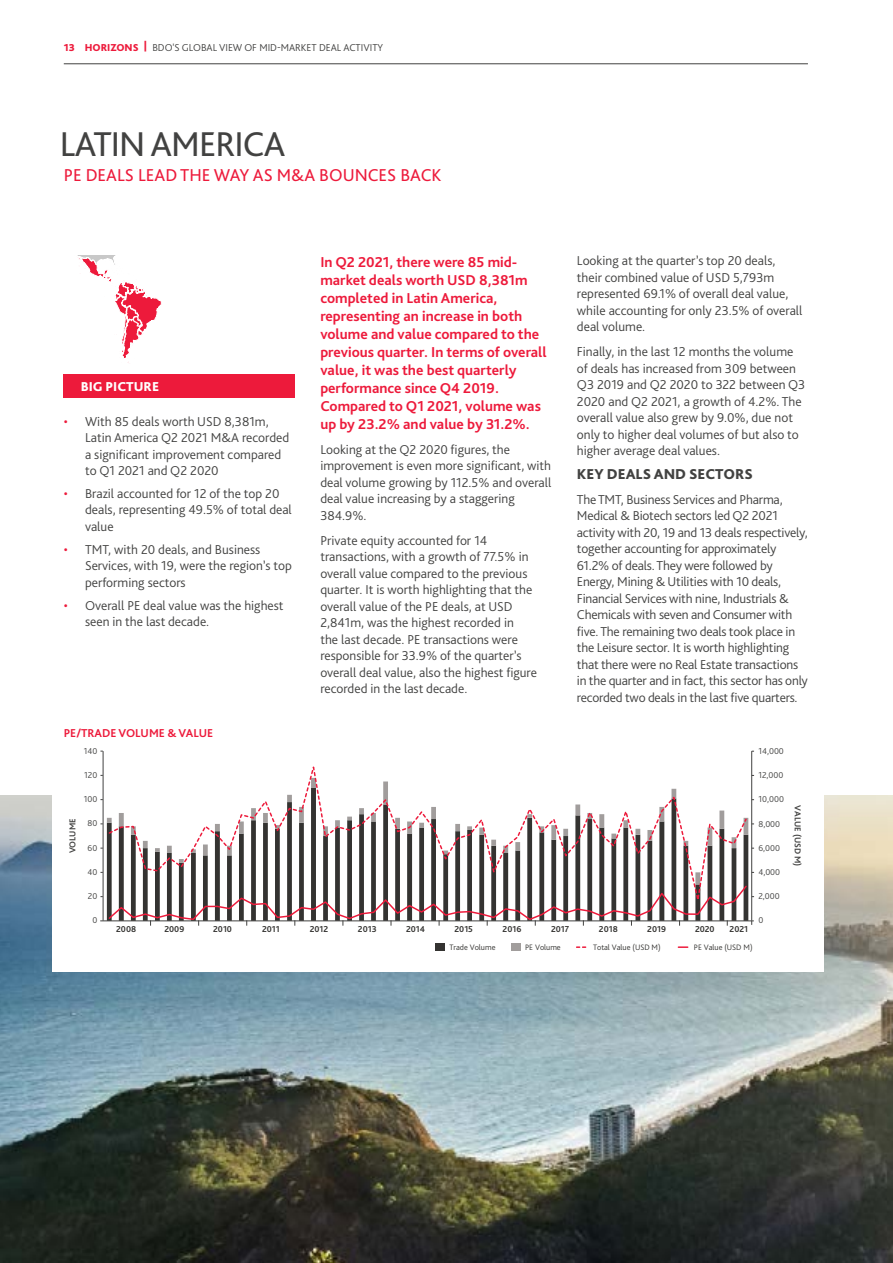
<style>
.page{position:relative;width:893px;height:1263px;background:#fff}
.page>*{position:absolute;margin:0;border:0;box-sizing:border-box;transform-origin:0 0}
.t1{font:36px "Bliss Pro";letter-spacing:-.025em;color:#424241}
.t2{font:18px "Bliss Pro";color:#ed1a3b}
.t3{font:700 15px/18px "Bliss Pro";color:#ed1a3b}
.t4{font:800 15px "Bliss Pro";color:#424241}
.t5{font:300 13.5px/16.5px "Bliss Pro";color:#424241}
.t6{font:800 13.5px "Bliss Pro";color:#fff}
.t7{font:700 12px "Bliss Pro";color:#ed1a3b}
.t8{font:300 10.5px "Bliss Pro";color:#424241}
.t9{font:300 9px "Bliss Pro";color:#424241}
.t10{font:700 9px "Bliss Pro";color:#343331}
.t11{font:700 9px "Bliss Pro";color:#424241}
.t12{font:300 8.25px "Bliss Pro";color:#343331}
.s1{font-weight:800;color:#ed1a3b}
.s2{color:#ed1a3b}
</style>
<div class="page">
<img style="left:0;top:795px;width:893px;height:468px">
<svg style="left:77px;top:255px;width:85px;height:108px"></svg>
<div style="left:52px;top:619px;width:772px;height:353px;background:#fff"></div>
<div style="left:64px;top:374px;width:231px;height:24px;background:#ed1a3b"></div>
<hr style="left:103px;top:751px;width:1px;height:170px;background:#424241">
<hr style="left:751px;top:751px;width:1px;height:170px;background:#424241">
<svg style="left:577px;top:946px;width:9px;height:2px"></svg>
<svg style="left:678px;top:946px;width:10px;height:2px"></svg>
<div style="left:435px;top:943px;width:9px;height:8px;background:#343331"></div>
<div style="left:511px;top:943px;width:10px;height:8px;background:#a19d9c"></div>
<svg style="left:107px;top:766px;width:641px;height:118px"></svg>
<svg style="left:100px;top:884px;width:654px;height:42px"></svg>
<hr style="left:64px;top:63px;width:744px;height:1px;background:#424241">
<p class="t8" style="left:64px;top:40px;width:321px"><span class="s1">13 HORIZONS |</span> BDO'S GLOBAL VIEW OF MID-MARKET DEAL ACTIVITY</p>
<h1 class="t1" style="left:60px;top:122px;width:227px">LATIN AMERICA</h1>
<h2 class="t2" style="left:64px;top:163px;width:379px">PE DEALS LEAD THE WAY AS M&amp;A BOUNCES BACK</h2>
<p class="t6" style="left:81px;top:379px;width:80px">BIG PICTURE</p>
<p class="t5" style="left:85px;top:412px;width:206px;text-indent:-21px"><span class="s2">•</span> With 85 deals worth USD 8,381m,<br>Latin America Q2 2021 M&amp;A recorded a significant improvement compared to Q1 2021 and Q2 2020</p>
<p class="t5" style="left:85px;top:485px;width:208px;text-indent:-21px"><span class="s2">•</span> Brazil accounted for 12 of the top 20 deals, representing 49.5% of total deal value</p>
<p class="t5" style="left:85px;top:541px;width:208px;text-indent:-21px"><span class="s2">•</span> TMT, with 20 deals, and Business<br>Services, with 19, were the region’s top performing sectors</p>
<p class="t5" style="left:85px;top:597px;width:200px;text-indent:-21px"><span class="s2">•</span> Overall PE deal value was the highest seen in the last decade.</p>
<p class="t7" style="left:64px;top:726px;width:151px">PE/TRADE VOLUME &amp; VALUE</p>
<p class="t3" style="left:320px;top:252px;width:228px">In Q2 2021, there were 85 mid&shy;market deals worth USD 8,381m completed in Latin America, representing an increase in both volume and value compared to the previous quarter. In terms of overall value, it was the best quarterly performance since Q4 2019.<br>Compared to Q1 2021, volume was up by 23.2% and value by 31.2%.</p>
<p class="t5" style="left:320px;top:440px;width:233px">Looking at the Q2 2020 figures, the improvement is even more significant, with deal volume growing by 112.5% and overall deal value increasing by a staggering 384.9%.</p>
<p class="t5" style="left:320px;top:531px;width:218px">Private equity accounted for 14 transactions, with a growth of 77.5% in overall value compared to the previous quarter. It is worth highlighting that the overall value of the PE deals, at USD 2,841m, was the highest recorded in<br>the last decade. PE transactions were responsible for 33.9% of the quarter’s overall deal value, also the highest figure recorded in the last decade.</p>
<p class="t5" style="left:577px;top:252px;width:227px">Looking at the quarter’s top 20 deals, their combined value of USD 5,793m represented 69.1% of overall deal value, while accounting for only 23.5% of overall deal volume.</p>
<p class="t5" style="left:577px;top:343px;width:230px">Finally, in the last 12 months the volume of deals has increased from 309 between Q3 2019 and Q2 2020 to 322 between Q3<br>2020 and Q2 2021, a growth of 4.2%. The overall value also grew by 9.0%, due not only to higher deal volumes of but also to higher average deal values.</p>
<p class="t4" style="left:577px;top:465px;width:178px">KEY DEALS AND SECTORS</p>
<p class="t5" style="left:577px;top:491px;width:233px">The TMT, Business Services and Pharma, Medical &amp; Biotech sectors led Q2 2021 activity with 20, 19 and 13 deals respectively, together accounting for approximately 61.2% of deals. They were followed by Energy, Mining &amp; Utilities with 10 deals, Financial Services with nine, Industrials &amp; Chemicals with seven and Consumer with five. The remaining two deals took place in the Leisure sector. It is worth highlighting that there were no Real Estate transactions in the quarter and in fact, this sector has only recorded two deals in the last five quarters.</p>
<p class="t9" style="left:84px;top:745px;width:15px">140</p>
<p class="t9" style="left:758px;top:745px;width:27px">14,000</p>
<p class="t9" style="left:84px;top:769px;width:15px">120</p>
<p class="t9" style="left:84px;top:793px;width:15px">100</p>
<p class="t9" style="left:758px;top:770px;width:27px">12,000</p>
<p class="t9" style="left:758px;top:794px;width:27px">10,000</p>
<p class="t11" style="left:67px;top:853px;width:36px;rotate:-90deg">VOLUME</p>
<p class="t9" style="left:758px;top:818px;width:23px">8,000</p>
<p class="t9" style="left:87px;top:818px;width:11px">80</p>
<p class="t9" style="left:88px;top:842px;width:11px">60</p>
<p class="t9" style="left:87px;top:866px;width:11px">40</p>
<p class="t9" style="left:88px;top:890px;width:11px">20</p>
<p class="t9" style="left:758px;top:842px;width:23px">6,000</p>
<p class="t9" style="left:758px;top:866px;width:23px">4,000</p>
<p class="t9" style="left:758px;top:890px;width:23px">2,000</p>
<p class="t9" style="left:92px;top:914px;width:6px">0</p>
<p class="t10" style="left:116px;top:923px;width:21px">2008</p>
<p class="t10" style="left:164px;top:923px;width:21px">2009</p>
<p class="t10" style="left:213px;top:923px;width:20px">2010</p>
<p class="t10" style="left:262px;top:923px;width:19px">2011</p>
<p class="t10" style="left:310px;top:923px;width:20px">2012</p>
<p class="t10" style="left:358px;top:923px;width:20px">2013</p>
<p class="t10" style="left:406px;top:923px;width:20px">2014</p>
<p class="t10" style="left:454px;top:923px;width:20px">2015</p>
<p class="t10" style="left:503px;top:923px;width:20px">2016</p>
<p class="t10" style="left:551px;top:923px;width:20px">2017</p>
<p class="t10" style="left:599px;top:923px;width:20px">2018</p>
<p class="t10" style="left:647px;top:923px;width:20px">2019</p>
<p class="t10" style="left:695px;top:923px;width:21px">2020</p>
<p class="t10" style="left:730px;top:923px;width:20px">2021</p>
<p class="t9" style="left:758px;top:915px;width:6px">0</p>
<p class="t12" style="left:449px;top:942px;width:48px">Trade Volume</p>
<p class="t12" style="left:525px;top:942px;width:37px">PE Volume</p>
<p class="t12" style="left:593px;top:942px;width:69px">Total Value (USD M)</p>
<p class="t12" style="left:694px;top:942px;width:60px">PE Value (USD M)</p>
<p class="t11" style="left:803px;top:805px;width:63px;rotate:90deg">VALUE (USD M)</p>
</div>
